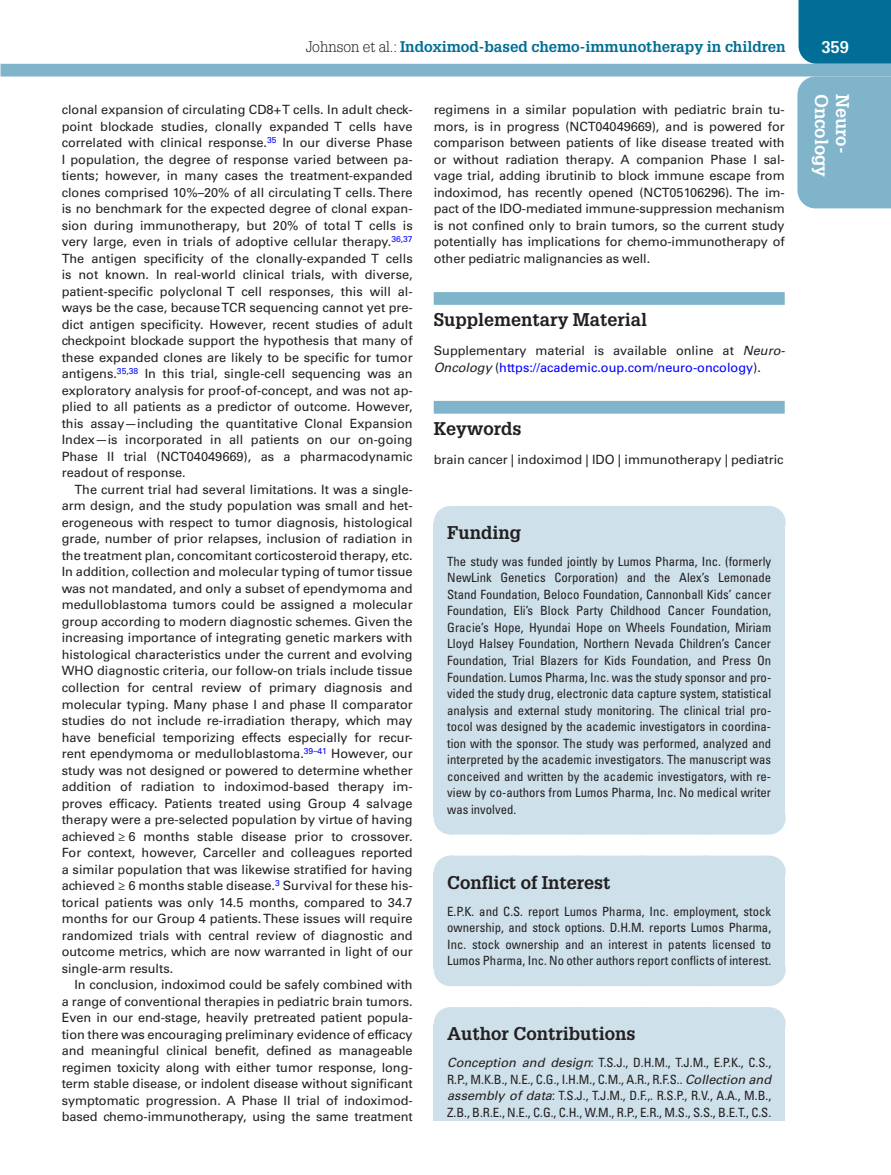
<style>
.page{position:relative;width:891px;height:1175px;background:#fff}
.page>*{position:absolute;margin:0;border:0;box-sizing:border-box;transform-origin:0 0}
.t1{font:700 18px "Glypha LT Std";color:#231f20}
.t2{font:700 18px "Glypha LT Std";color:#fff}
.t3{font:700 16.5px "Glypha LT Std";color:#fff}
.t4{font:700 15px "Glypha LT Std";color:#006e96}
.t5{font:12.75px/16.5px "Univers LT Std";color:#231f20;text-align:justify}
.t6{font:condensed 12.75px/16.5px "Univers LT Std";color:#231f20;text-align:justify}
.s1{font-weight:300;color:#231f20}
.s2{font-style:italic}
.s3{color:#00f}
.s4{font-style:italic;font-stretch:normal}
</style>
<div class="page">
<div style="left:799px;top:0;width:92px;height:64px;background:#006e96"></div>
<div style="left:1px;top:64px;width:890px;height:12px;background:#7fb4ca"></div>
<div style="left:797px;top:76px;width:94px;height:132px;background:#7fb4ca"></div>
<div style="left:434px;top:292px;width:351px;height:13px;background:#7fb4ca"></div>
<div style="left:434px;top:401px;width:351px;height:12px;background:#7fb4ca"></div>
<div style="left:434px;top:523px;width:351px;height:33px;background:#cee0ea"></div>
<div style="left:450px;top:506px;width:318px;height:33px;background:#cee0ea"></div>
<hr style="left:768px;top:506px;width:1px;height:33px;background:#cee0ea">
<div style="left:434px;top:554px;width:351px;height:263px;background:#cee0ea"></div>
<div style="left:450px;top:801px;width:318px;height:33px;background:#cee0ea"></div>
<hr style="left:768px;top:801px;width:1px;height:33px;background:#cee0ea">
<div style="left:434px;top:872px;width:351px;height:33px;background:#cee0ea"></div>
<div style="left:450px;top:855px;width:318px;height:33px;background:#cee0ea"></div>
<svg style="left:514px;top:855px;width:222px;height:1px"></svg>
<hr style="left:768px;top:855px;width:1px;height:33px;background:#cee0ea">
<div style="left:434px;top:903px;width:351px;height:65px;background:#cee0ea"></div>
<div style="left:450px;top:953px;width:318px;height:33px;background:#cee0ea"></div>
<hr style="left:768px;top:953px;width:1px;height:33px;background:#cee0ea">
<div style="left:434px;top:1024px;width:351px;height:33px;background:#cee0ea"></div>
<div style="left:450px;top:1007px;width:318px;height:33px;background:#cee0ea"></div>
<hr style="left:768px;top:1007px;width:1px;height:33px;background:#cee0ea">
<div style="left:434px;top:1054px;width:351px;height:66px;background:#cee0ea"></div>
<p class="t4" style="left:306px;top:37px;width:482px"><span class="s1">Johnson et al.:</span> Indoximod-based chemo-immunotherapy in children</p>
<p class="t3" style="left:821px;top:37px;width:29px">359</p>
<h1 class="t2" style="left:833px;top:94px;width:85px;rotate:90deg">Oncology</h1>
<h1 class="t2" style="left:854px;top:94px;width:61px;rotate:90deg">Neuro-</h1>
<p class="t5" style="left:62px;top:102px;width:353px">clonal expansion of circulating CD8+T cells. In adult check&shy;point blockade studies, clonally expanded T cells have correlated with clinical response.<sup>35</sup> In our diverse Phase I population, the degree of response varied between pa&shy;tients; however, in many cases the treatment-expanded clones comprised 10%–20% of all circulating T cells. There is no benchmark for the expected degree of clonal expan&shy;sion during immunotherapy, but 20% of total T cells is very large, even in trials of adoptive cellular therapy.<sup>36</sup><sup>,</sup><sup>37<br></sup>The antigen specificity of the clonally-expanded T cells is not known. In real-world clinical trials, with diverse, patient-specific polyclonal T cell responses, this will al&shy;ways be the case, because TCR sequencing cannot yet pre&shy;dict antigen specificity. However, recent studies of adult checkpoint blockade support the hypothesis that many of these expanded clones are likely to be specific for tumor antigens.<sup>35</sup><sup>,</sup><sup>38</sup> In this trial, single-cell sequencing was an exploratory analysis for proof-of-concept, and was not ap&shy;plied to all patients as a predictor of outcome. However, this assay—including the quantitative Clonal Expansion Index—is incorporated in all patients on our on-going Phase II trial (NCT04049669), as a pharmacodynamic readout of response.</p>
<p class="t5" style="left:62px;top:481px;width:353px;text-indent:13px">The current trial had several limitations. It was a single&shy;arm design, and the study population was small and het&shy;erogeneous with respect to tumor diagnosis, histological grade, number of prior relapses, inclusion of radiation in the treatment plan, concomitant corticosteroid therapy, etc.<br>In addition, collection and molecular typing of tumor tissue was not mandated, and only a subset of ependymoma and medulloblastoma tumors could be assigned a molecular group according to modern diagnostic schemes. Given the increasing importance of integrating genetic markers with histological characteristics under the current and evolving WHO diagnostic criteria, our follow-on trials include tissue collection for central review of primary diagnosis and molecular typing. Many phase I and phase II comparator studies do not include re-irradiation therapy, which may have beneficial temporizing effects especially for recur&shy;rent ependymoma or medulloblastoma.<sup>39</sup><sup>–</sup><sup>41</sup> However, our study was not designed or powered to determine whether addition of radiation to indoximod-based therapy im&shy;proves efficacy. Patients treated using Group 4 salvage therapy were a pre-selected population by virtue of having achieved ≥ 6 months stable disease prior to crossover.<br>For context, however, Carceller and colleagues reported a similar population that was likewise stratified for having achieved ≥ 6 months stable disease.<sup>3</sup> Survival for these his&shy;torical patients was only 14.5 months, compared to 34.7 months for our Group 4 patients. These issues will require randomized trials with central review of diagnostic and outcome metrics, which are now warranted in light of our single-arm results.</p>
<p class="t5" style="left:62px;top:976px;width:353px;text-indent:13px">In conclusion, indoximod could be safely combined with a range of conventional therapies in pediatric brain tumors.<br>Even in our end-stage, heavily pretreated patient popula&shy;tion there was encouraging preliminary evidence of efficacy and meaningful clinical benefit, defined as manageable regimen toxicity along with either tumor response, long&shy;term stable disease, or indolent disease without significant symptomatic progression. A Phase II trial of indoximod&shy;based chemo-immunotherapy, using the same treatment</p>
<p class="t5" style="left:434px;top:102px;width:353px">regimens in a similar population with pediatric brain tu&shy;mors, is in progress (NCT04049669), and is powered for comparison between patients of like disease treated with or without radiation therapy. A companion Phase I sal&shy;vage trial, adding ibrutinib to block immune escape from indoximod, has recently opened (NCT05106296). The im&shy;pact of the IDO-mediated immune-suppression mechanism is not confined only to brain tumors, so the current study potentially has implications for chemo-immunotherapy of other pediatric malignancies as well.</p>
<h1 class="t1" style="left:434px;top:308px;width:215px">Supplementary Material</h1>
<p class="t5" style="left:434px;top:342px;width:353px">Supplementary material is available online at <span class="s2">Neuro-<br>Oncology</span> (<span class="s3">https://academic.oup.com/neuro-oncology</span>).</p>
<h1 class="t1" style="left:434px;top:417px;width:89px">Keywords</h1>
<p class="t5" style="left:434px;top:451px;width:351px">brain cancer | indoximod | IDO | immunotherapy | pediatric</p>
<h1 class="t1" style="left:447px;top:521px;width:76px">Funding</h1>
<p class="t6" style="left:447px;top:553px;width:326px">The study was funded jointly by Lumos Pharma, Inc. (formerly NewLink Genetics Corporation) and the Alex’s Lemonade Stand Foundation, Beloco Foundation, Cannonball Kids’ cancer Foundation, Eli’s Block Party Childhood Cancer Foundation, Gracie’s Hope, Hyundai Hope on Wheels Foundation, Miriam Lloyd Halsey Foundation, Northern Nevada Children’s Cancer Foundation, Trial Blazers for Kids Foundation, and Press On Foundation. Lumos Pharma, Inc. was the study sponsor and pro&shy;vided the study drug, electronic data capture system, statistical analysis and external study monitoring. The clinical trial pro&shy;tocol was designed by the academic investigators in coordina&shy;tion with the sponsor. The study was performed, analyzed and interpreted by the academic investigators. The manuscript was conceived and written by the academic investigators, with re&shy;view by co-authors from Lumos Pharma, Inc. No medical writer was involved.</p>
<h1 class="t1" style="left:447px;top:871px;width:165px">Conflict of Interest</h1>
<p class="t6" style="left:447px;top:902px;width:326px">E.P.K. and C.S. report Lumos Pharma, Inc. employment, stock ownership, and stock options. D.H.M. reports Lumos Pharma, Inc. stock ownership and an interest in patents licensed to Lumos Pharma, Inc. No other authors report conflicts of interest.</p>
<h1 class="t1" style="left:447px;top:1022px;width:190px">Author Contributions</h1>
<p class="t6" style="left:447px;top:1054px;width:326px"><span class="s4">Conception and design</span>: T.S.J., D.H.M., T.J.M., E.P.K., C.S., R.P., M.K.B., N.E., C.G., I.H.M., C.M., A.R., R.F.S.. <span class="s4">Collection and assembly of data</span>: T.S.J., T.J.M., D.F.,. R.S.P., R.V., A.A., M.B., Z.B., B.R.E., N.E., C.G., C.H., W.M., R.P., E.R., M.S., S.S., B.E.T., C.S.</p>
</div>
